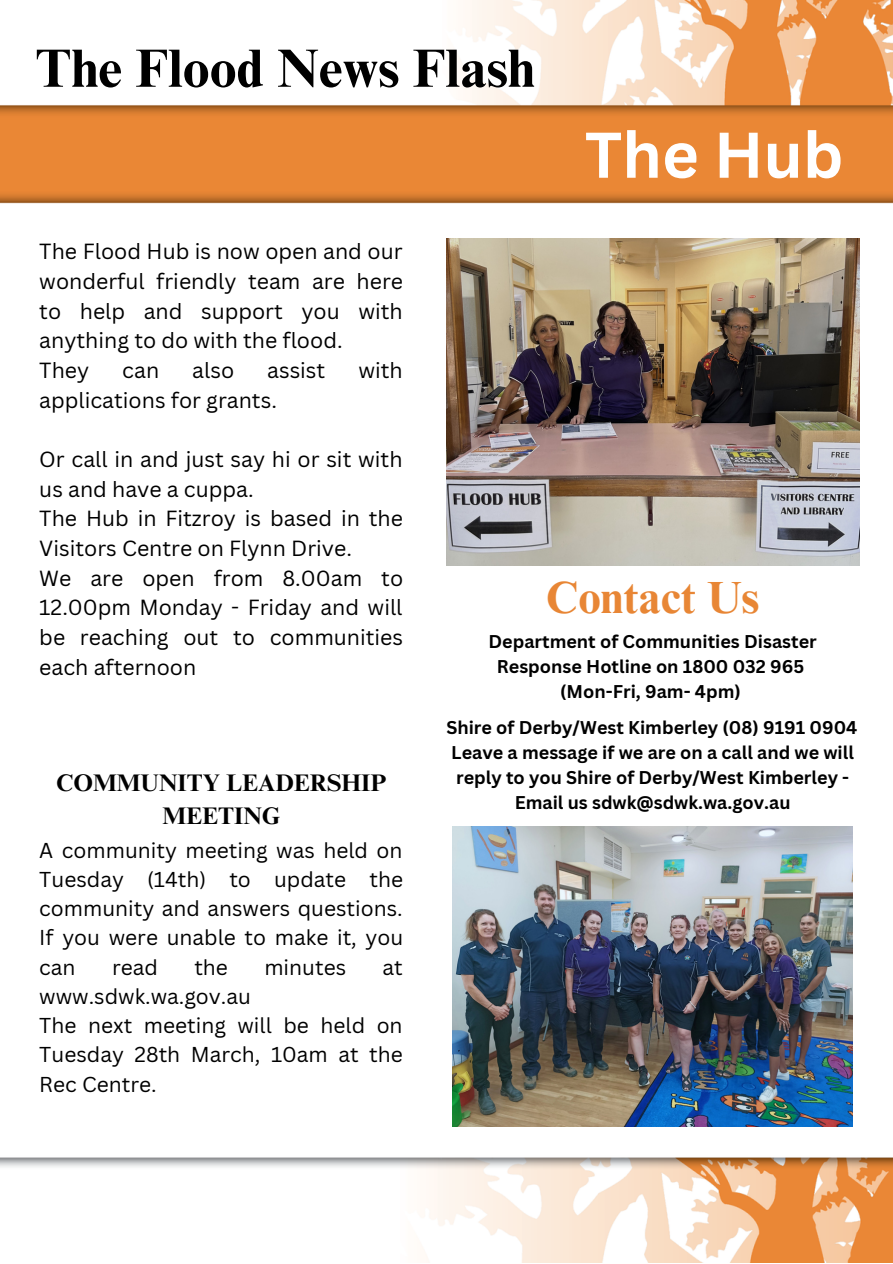
<style>
.page{position:relative;width:893px;height:1264px;background:#fff}
.page>*{position:absolute;margin:0;border:0;box-sizing:border-box;transform-origin:0 0}
.t1{font:700 63px "Canva Sans";color:#fff}
.t2{font:700 54px "Times NRMT Pro";color:#000}
.t3{font:700 45.15px "Times NRMT Pro";color:#e88635}
.t4{font:700 24px/32.5px "Times NRMT Pro";color:#000;text-align:center}
.t5{font:21.3px/29.7px "Canva Sans";color:#000}
.t6{font:21px/29.2px "Canva Sans";color:#000;text-align:justify}
.t7{font:700 18px/24.8px "Canva Sans";color:#000;text-align:center}
</style>
<div class="page">
<img style="left:0;top:0;width:892px;height:1262px">
<img style="left:446px;top:238px;width:413px;height:327px">
<img style="left:452px;top:826px;width:400px;height:300px">
<h2 class="t2" style="left:35px;top:48px;width:501px">The Flood News Flash</h2>
<h1 class="t1" style="left:584px;top:110px;width:260px">The Hub</h1>
<p class="t5" style="left:39px;top:236px;width:365px">The Flood Hub is now open and our wonderful friendly team are here to help and support you with anything to do with the flood.<br>They</p>
<p class="t5" style="left:122px;top:355px;width:38px">can</p>
<p class="t5" style="left:192px;top:355px;width:43px">also</p>
<p class="t5" style="left:267px;top:355px;width:60px">assist</p>
<p class="t5" style="left:358px;top:355px;width:46px">with</p>
<p class="t5" style="left:39px;top:384px;width:239px">applications for grants.</p>
<p class="t5" style="left:39px;top:444px;width:365px">Or call in and just say hi or sit with us and have a cuppa.<br>The Hub in Fitzroy is based in the<br>Visitors Centre on Flynn Drive.<br>We are open from 8.00am to<br>12.00pm Monday - Friday and will be reaching out to communities each afternoon</p>
<p class="t4" style="left:56px;top:769px;width:332px">COMMUNITY LEADERSHIP<br>MEETING</p>
<p class="t6" style="left:39px;top:834px;width:365px">A community meeting was held on Tuesday (14th) to update the community and answers questions.<br>If you were unable to make it, you can</p>
<p class="t6" style="left:112px;top:951px;width:47px">read</p>
<p class="t6" style="left:194px;top:951px;width:35px">the</p>
<p class="t6" style="left:264px;top:951px;width:83px">minutes</p>
<p class="t6" style="left:382px;top:951px;width:22px">at</p>
<p class="t6" style="left:39px;top:981px;width:365px;text-align:left">www.sdwk.wa.gov.au<br>The next meeting will be held on<br>Tuesday 28th March, 10am at the<br>Rec Centre.</p>
<h3 class="t3" style="left:546px;top:581px;width:215px">Contact Us</h3>
<p class="t7" style="left:488px;top:628px;width:330px">Department of Communities Disaster<br>Response Hotline on 1800 032 965 (Mon-Fri, 9am- 4pm)</p>
<p class="t7" style="left:446px;top:715px;width:412px">Shire of Derby/West Kimberley (08) 9191 0904<br>Leave a message if we are on a call and we will reply to you Shire of Derby/West Kimberley - Email us sdwk@sdwk.wa.gov.au</p>
</div>
